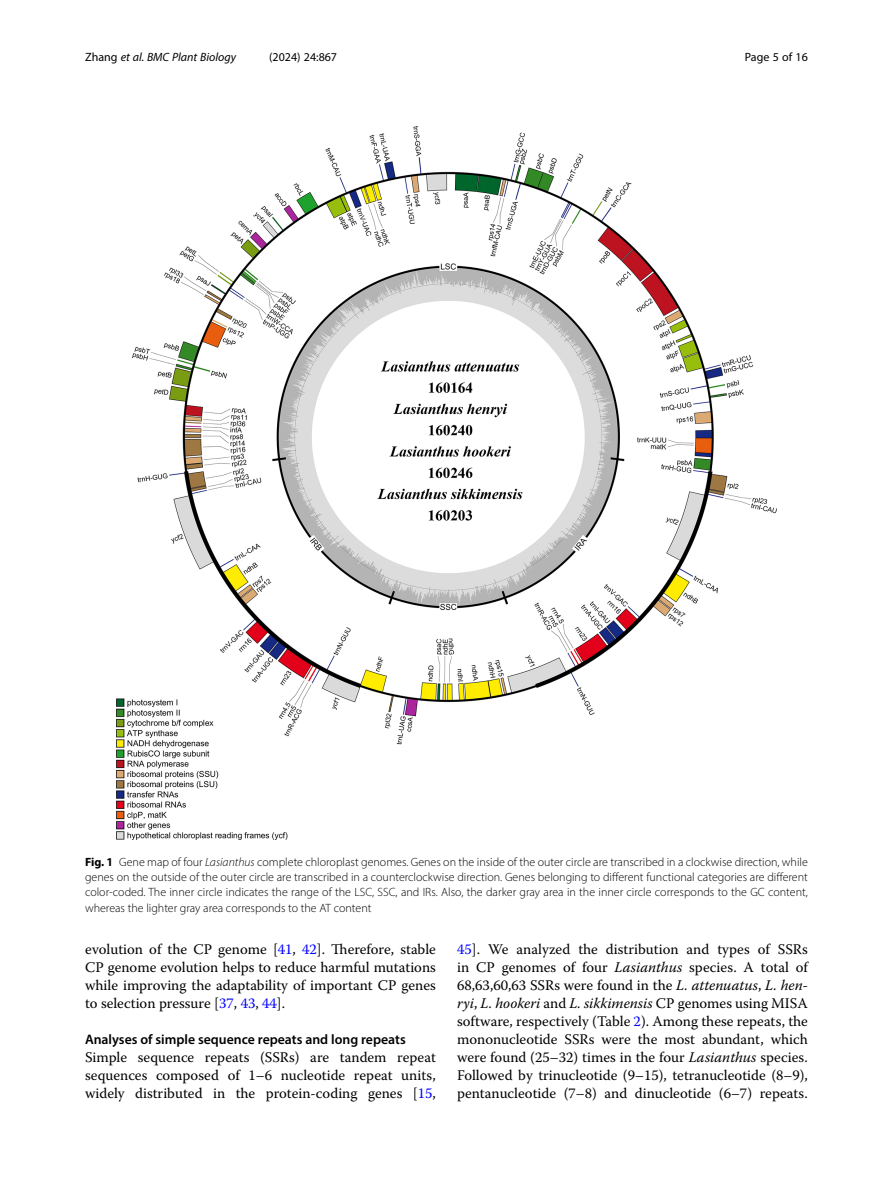
<style>
.page{position:relative;width:893px;height:1191px;background:#fff}
.page>*{position:absolute;margin:0;border:0;box-sizing:border-box;transform-origin:0 0}
.Body_Text{font:14.7px/18px "Warnock Pro";color:#000;text-align:justify}
.Head_2{font:600 13.8px "Myriad Pro";color:#000}
.Figure_Caption{font:300 12px/15px "Myriad Pro";color:#000;text-align:justify}
.t1{font:italic 12px "Myriad Pro";color:#000}
.t2{font:12px "Myriad Pro";color:#000}
.s1{font-style:normal}
.s2{font-weight:700}
.s3{font-style:italic}
.s4{color:#00f}
</style>
<div class="page">
<img style="left:117px;top:126px;width:659px;height:713px">
<p class="t1" style="left:85px;top:50px;width:152px"><span class="s1">Zhang</span> et al. BMC Plant Biology</p>
<p class="t2" style="left:269px;top:50px;width:70px">(2024) 24:867</p>
<p class="t2" style="left:745px;top:50px;width:65px">Page 5 of 16</p>
<p class="Figure_Caption" style="left:85px;top:855px;width:724px"><span class="s2">Fig. 1</span> Gene map of four <span class="s3">Lasianthus</span> complete chloroplast genomes. Genes on the inside of the outer circle are transcribed in a clockwise direction, while genes on the outside of the outer circle are transcribed in a counterclockwise direction. Genes belonging to different functional categories are different color-coded. The inner circle indicates the range of the LSC, SSC, and IRs. Also, the darker gray area in the inner circle corresponds to the GC content, whereas the lighter gray area corresponds to the AT content</p>
<p class="Body_Text" style="left:85px;top:940px;width:352px">evolution of the CP genome [<span class="s4">41</span>, <span class="s4">42</span>]. Therefore, stable CP genome evolution helps to reduce harmful mutations while improving the adaptability of important CP genes to selection pressure [<span class="s4">37</span>, <span class="s4">43</span>, <span class="s4">44</span>].</p>
<p class="Head_2" style="left:85px;top:1031px;width:322px">Analyses of simple sequence repeats and long repeats</p>
<p class="Body_Text" style="left:85px;top:1048px;width:352px">Simple sequence repeats (SSRs) are tandem repeat sequences composed of 1–6 nucleotide repeat units, widely distributed in the protein-coding genes [<span class="s4">15</span>,</p>
<p class="Body_Text" style="left:457px;top:940px;width:352px"><span class="s4">45</span>]. We analyzed the distribution and types of SSRs in CP genomes of four <span class="s3">Lasianthus</span> species. A total of 68,63,60,63 SSRs were found in the <span class="s3">L. attenuatus</span>, <span class="s3">L. hen&shy;ryi</span>, <span class="s3">L. hookeri</span> and <span class="s3">L. sikkimensis</span> CP genomes using MISA software, respectively (Table <span class="s4">2</span>). Among these repeats, the mononucleotide SSRs were the most abundant, which were found (25–32) times in the four <span class="s3">Lasianthus</span> species.<br>Followed by trinucleotide (9–15), tetranucleotide (8–9), pentanucleotide (7–8) and dinucleotide (6–7) repeats.</p>
</div>
